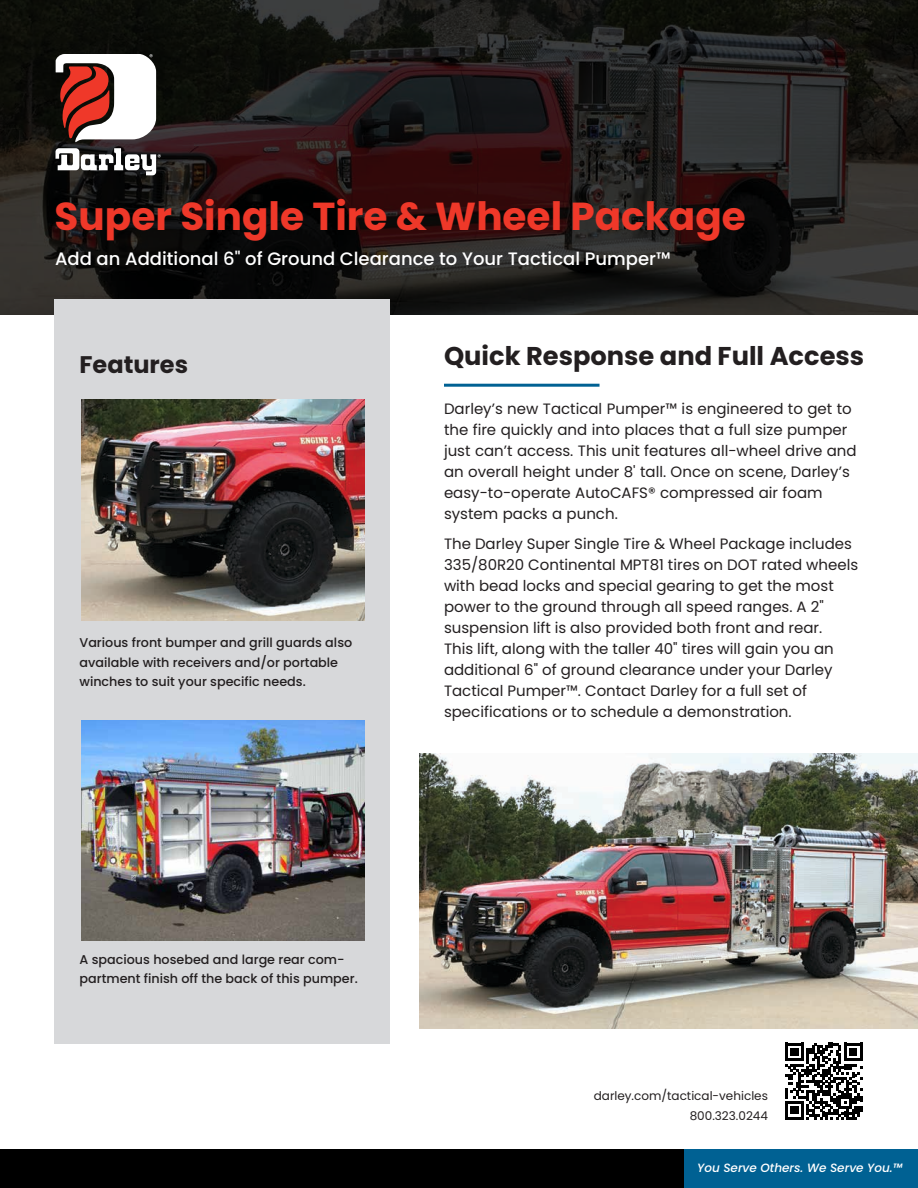
<style>
.page{position:relative;width:918px;height:1188px;background:#fff}
.page>*{position:absolute;margin:0;border:0;box-sizing:border-box;transform-origin:0 0}
.t1{font:700 39px "Poppins";color:#ef3829}
.t2{font:700 25.65px "Poppins";color:#231f20}
.t3{font:700 24px "Poppins";color:#231f20}
.t4{font:500 18px "Poppins";color:#fff}
.t5{font:15px/21px "Poppins";color:#231f20}
.t6{font:500 12.75px/19.5px "Poppins";color:#231f20}
.t7{font:12px/19.5px "Poppins";color:#231f20;text-align:right}
.t8{font:italic 500 12px "Poppins";color:#fff}
</style>
<div class="page">
<svg style="left:0;top:0;width:918px;height:315px;background:#1f1a19"></svg>
<div style="left:0;top:1149px;width:918px;height:39px;background:#000"></div>
<div style="left:684px;top:1149px;width:234px;height:39px;background:#006193"></div>
<div style="left:54px;top:299px;width:336px;height:745px;background:#d7d8da"></div>
<svg style="left:56px;top:148px;width:105px;height:27px"></svg>
<svg style="left:56px;top:54px;width:100px;height:88px"></svg>
<svg style="left:785px;top:1043px;width:77px;height:77px"></svg>
<img style="left:420px;top:754px;width:498px;height:275px">
<img style="left:81px;top:400px;width:283px;height:220px">
<img style="left:81px;top:720px;width:283px;height:221px">
<hr style="left:444px;top:384px;width:156px;height:3px;background:#006193">
<h1 class="t1" style="left:55px;top:193px;width:693px">Super Single Tire &amp; Wheel Package</h1>
<p class="t4" style="left:55px;top:248px;width:617px">Add an Additional 6" of Ground Clearance to Your Tactical Pumper™</p>
<h3 class="t3" style="left:80px;top:351px;width:110px">Features</h3>
<p class="t6" style="left:80px;top:633px;width:274px">Various front bumper and grill guards also available with receivers and/or portable winches to suit your specific needs.</p>
<h2 class="t2" style="left:444px;top:341px;width:422px">Quick Response and Full Access</h2>
<p class="t5" style="left:444px;top:398px;width:414px">Darley’s new Tactical Pumper™ is engineered to get to the fire quickly and into places that a full size pumper just can’t access. This unit features all-wheel drive and an overall height under 8' tall. Once on scene, Darley’s easy-to-operate AutoCAFS® compressed air foam system packs a punch.</p>
<p class="t5" style="left:444px;top:533px;width:416px">The Darley Super Single Tire &amp; Wheel Package includes 335/80R20 Continental MPT81 tires on DOT rated wheels with bead locks and special gearing to get the most power to the ground through all speed ranges. A 2" suspension lift is also provided both front and rear.<br>This lift, along with the taller 40" tires will gain you an additional 6" of ground clearance under your Darley Tactical Pumper™. Contact Darley for a full set of specifications or to schedule a demonstration.</p>
<p class="t6" style="left:80px;top:950px;width:280px">A spacious hosebed and large rear com&shy;partment finish off the back of this pumper.</p>
<p class="t7" style="left:594px;top:1087px;width:176px">darley.com/tactical-vehicles<br>800.323.0244</p>
<p class="t8" style="left:697px;top:1161px;width:207px">You Serve Others. We Serve You.™</p>
</div>
